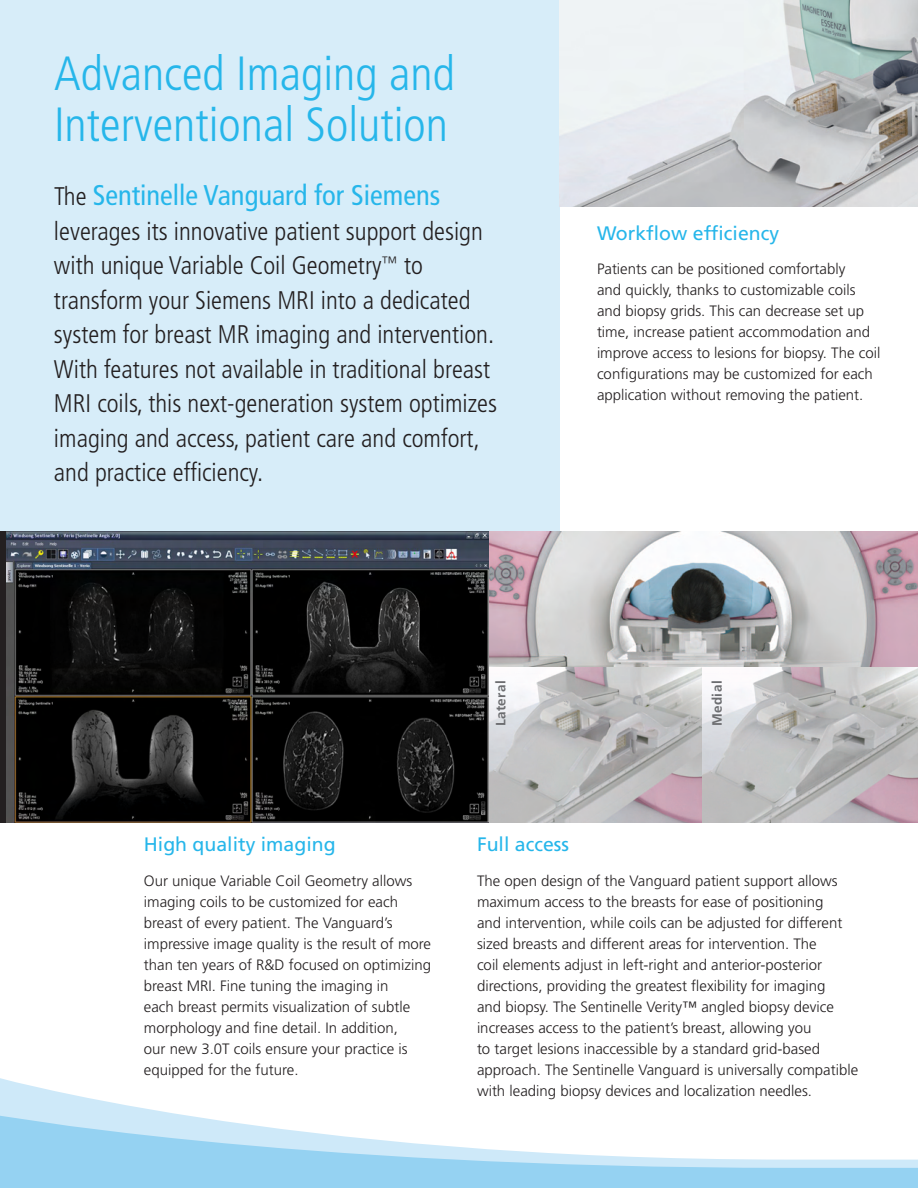
<style>
.page{position:relative;width:918px;height:1188px;background:#fff}
.page>*{position:absolute;margin:0;border:0;box-sizing:border-box;transform-origin:0 0}
.t1{font:300 condensed 48px/51px "Frutiger LT Std";color:#26b6ea}
.t2{font:condensed 28.5px "Frutiger LT Std";color:#26b6ea}
.t3{font:300 condensed 25.5px/34.5px "Frutiger LT Std";color:#231f20}
.t4{font:19.5px "Frutiger LT Std";color:#26b6ea}
.t5{font:300 15px/21px "Frutiger LT Std";color:#231f20}
.t6{font:700 13.5px "Frutiger LT Std";letter-spacing:.03em;color:#6c6d70}
.s1{font-weight:300;font-size:25.5px;color:#231f20}
</style>
<div class="page">
<div style="left:0;top:0;width:560px;height:810px;background:#d7edf9"></div>
<div style="left:0;top:531px;width:90px;height:292px;background:#231f20"></div>
<img style="left:488px;top:531px;width:430px;height:292px">
<img style="left:560px;top:0;width:358px;height:207px">
<svg style="left:0;top:1078px;width:170px;height:35px"></svg>
<svg style="left:0;top:1113px;width:918px;height:75px"></svg>
<img style="left:6px;top:531px;width:482px;height:292px">
<p class="t1" style="left:54px;top:49px;width:402px">Advanced Imaging and<br>Interventional Solution</p>
<p class="t2" style="left:54px;top:179px;width:388px"><span class="s1">The</span> Sentinelle Vanguard for Siemens</p>
<p class="t3" style="left:54px;top:214px;width:445px">leverages its innovative patient support design with unique Variable Coil Geometry<sup>™</sup> to transform your Siemens MRI into a dedicated system for breast MR imaging and intervention.<br>With features not available in traditional breast MRI coils, this next-generation system optimizes imaging and access, patient care and comfort, and practice efficiency.</p>
<p class="t4" style="left:597px;top:222px;width:184px">Workflow efficiency</p>
<p class="t5" style="left:597px;top:259px;width:285px">Patients can be positioned comfortably<br>and quickly, thanks to customizable coils and biopsy grids. This can decrease set up time, increase patient accommodation and improve access to lesions for biopsy. The coil configurations may be customized for each application without removing the patient.</p>
<p class="t4" style="left:144px;top:833px;width:193px">High quality imaging</p>
<p class="t5" style="left:144px;top:870px;width:289px">Our unique Variable Coil Geometry allows imaging coils to be customized for each breast of every patient. The Vanguard’s impressive image quality is the result of more than ten years of R&amp;D focused on optimizing breast MRI. Fine tuning the imaging in<br>each breast permits visualization of subtle morphology and fine detail. In addition,<br>our new 3.0T coils ensure your practice is equipped for the future.</p>
<p class="t6" style="left:493px;top:726px;width:47px;rotate:-90deg">Lateral</p>
<p class="t6" style="left:709px;top:726px;width:47px;rotate:-90deg">Medial</p>
<p class="t4" style="left:477px;top:833px;width:94px">Full access</p>
<p class="t5" style="left:477px;top:870px;width:383px">The open design of the Vanguard patient support allows maximum access to the breasts for ease of positioning<br>and intervention, while coils can be adjusted for different sized breasts and different areas for intervention. The<br>coil elements adjust in left-right and anterior-posterior directions, providing the greatest flexibility for imaging<br>and biopsy. The Sentinelle Verity™ angled biopsy device increases access to the patient’s breast, allowing you<br>to target lesions inaccessible by a standard grid-based approach. The Sentinelle Vanguard is universally compatible with leading biopsy devices and localization needles.</p>
</div>
